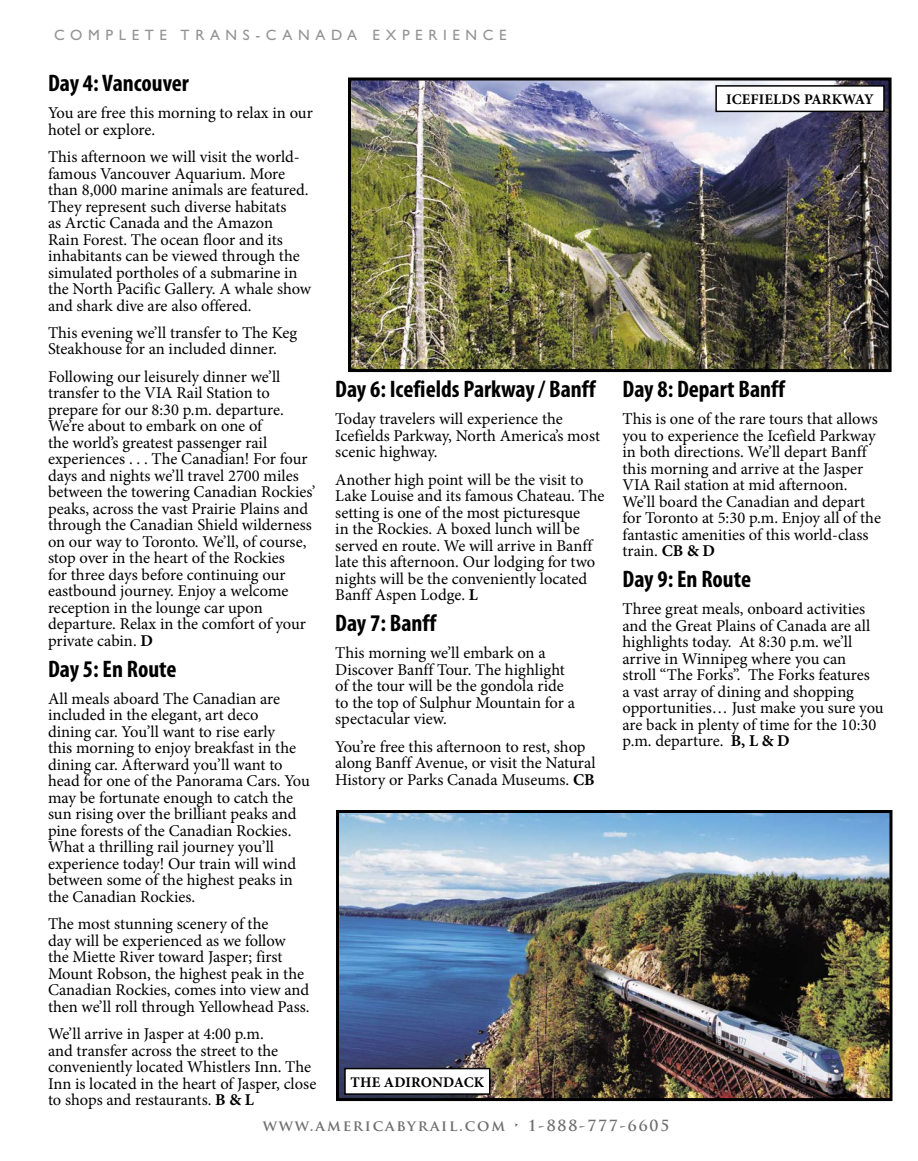
<style>
.page{position:relative;width:918px;height:1161px;background:#fff}
.page>*{position:absolute;margin:0;border:0;box-sizing:border-box;transform-origin:0 0}
.t1{font:700 condensed 24px "Myriad Pro";color:#000}
.t2{font:16.5px/16.5px "Minion Pro";color:#000}
.t3{font:700 15px "Trajan Pro";letter-spacing:.12em;color:#6f6f6f}
.t4{font:15px "Gill Sans";letter-spacing:.375em;color:#939393}
.t5{font:700 14.7px "Minion Pro";letter-spacing:.01em;color:#000}
.s1{font-weight:700}
</style>
<div class="page">
<img style="left:352px;top:82px;width:536px;height:286px">
<div style="left:348px;top:78px;width:544px;height:294px;border:3px solid #000"></div>
<div style="left:716px;top:86px;width:168px;height:25px;background:#fff"></div>
<div style="left:715px;top:85px;width:170px;height:27px;border:2px solid #000"></div>
<img style="left:340px;top:814px;width:548px;height:283px">
<div style="left:336px;top:810px;width:556px;height:291px;border:3px solid #000"></div>
<div style="left:345px;top:1069px;width:145px;height:25px;background:#fff"></div>
<div style="left:344px;top:1068px;width:146px;height:27px;border:2px solid #000"></div>
<p class="t4" style="left:54px;top:26px;width:454px">COMPLETE TRANS-CANADA EXPERIENCE</p>
<h1 class="t1" style="left:48px;top:68px;width:143px">Day 4: Vancouver</h1>
<p class="t2" style="left:48px;top:105px;width:266px">You are free this morning to relax in our hotel or explore.</p>
<p class="t2" style="left:48px;top:149px;width:265px">This afternoon we will visit the world&shy;famous Vancouver Aquarium. More than 8,000 marine animals are featured.<br>They represent such diverse habitats<br>as Arctic Canada and the Amazon<br>Rain Forest. The ocean floor and its inhabitants can be viewed through the simulated portholes of a submarine in the North Pacific Gallery. A whale show and shark dive are also offered.</p>
<p class="t2" style="left:48px;top:324px;width:251px">This evening we’ll transfer to The Keg<br>Steakhouse for an included dinner.</p>
<p class="t2" style="left:48px;top:368px;width:269px">Following our leisurely dinner we’ll transfer to the VIA Rail Station to prepare for our 8:30 p.m. departure.<br>We’re about to embark on one of<br>the world’s greatest passenger rail experiences . . . The Canadian! For four days and nights we’ll travel 2700 miles between the towering Canadian Rockies’ peaks, across the vast Prairie Plains and through the Canadian Shield wilderness on our way to Toronto. We’ll, of course, stop over in the heart of the Rockies<br>for three days before continuing our eastbound journey. Enjoy a welcome reception in the lounge car upon departure. Relax in the comfort of your private cabin. <span class="s1">D</span></p>
<h1 class="t1" style="left:48px;top:654px;width:130px">Day 5: En Route</h1>
<p class="t2" style="left:48px;top:691px;width:263px">All meals aboard The Canadian are included in the elegant, art deco<br>dining car. You’ll want to rise early<br>this morning to enjoy breakfast in the dining car. Afterward you’ll want to head for one of the Panorama Cars. You may be fortunate enough to catch the sun rising over the brilliant peaks and pine forests of the Canadian Rockies.<br>What a thrilling rail journey you’ll experience today! Our train will wind between some of the highest peaks in the Canadian Rockies.</p>
<p class="t2" style="left:48px;top:916px;width:263px">The most stunning scenery of the<br>day will be experienced as we follow the Miette River toward Jasper; first Mount Robson, the highest peak in the Canadian Rockies, comes into view and then we’ll roll through Yellowhead Pass.</p>
<p class="t2" style="left:48px;top:1026px;width:270px">We’ll arrive in Jasper at 4:00 p.m.<br>and transfer across the street to the conveniently located Whistlers Inn. The Inn is located in the heart of Jasper, close to shops and restaurants. <span class="s1">B &amp; L</span></p>
<h1 class="t1" style="left:335px;top:374px;width:262px">Day 6: Icefields Parkway / Banff</h1>
<p class="t2" style="left:335px;top:411px;width:266px">Today travelers will experience the<br>Icefields Parkway, North America’s most scenic highway.</p>
<p class="t2" style="left:335px;top:471px;width:271px">Another high point will be the visit to Lake Louise and its famous Chateau. The setting is one of the most picturesque<br>in the Rockies. A boxed lunch will be served en route. We will arrive in Banff late this afternoon. Our lodging for two nights will be the conveniently located Banff Aspen Lodge. <span class="s1">L</span></p>
<h1 class="t1" style="left:335px;top:608px;width:103px">Day 7: Banff</h1>
<p class="t2" style="left:335px;top:645px;width:241px">This morning we’ll embark on a<br>Discover Banff Tour. The highlight of the tour will be the gondola ride to the top of Sulphur Mountain for a spectacular view.</p>
<p class="t2" style="left:335px;top:738px;width:262px">You’re free this afternoon to rest, shop along Banff Avenue, or visit the Natural<br>History or Parks Canada Museums. <span class="s1">CB</span></p>
<p class="t5" style="left:350px;top:1072px;width:135px">THE ADIRONDACK</p>
<p class="t5" style="left:726px;top:89px;width:149px">ICEFIELDS PARKWAY</p>
<h1 class="t1" style="left:622px;top:374px;width:164px">Day 8: Depart Banff</h1>
<p class="t2" style="left:622px;top:411px;width:260px">This is one of the rare tours that allows you to experience the Icefield Parkway in both directions. We’ll depart Banff this morning and arrive at the Jasper VIA Rail station at mid afternoon.<br>We’ll board the Canadian and depart for Toronto at 5:30 p.m. Enjoy all of the fantastic amenities of this world-class train. <span class="s1">CB &amp; D</span></p>
<h1 class="t1" style="left:622px;top:564px;width:130px">Day 9: En Route</h1>
<p class="t2" style="left:622px;top:601px;width:263px">Three great meals, onboard activities and the Great Plains of Canada are all highlights today. At 8:30 p.m. we’ll arrive in Winnipeg where you can stroll “The Forks”. The Forks features<br>a vast array of dining and shopping opportunities… Just make you sure you are back in plenty of time for the 10:30 p.m. departure. <span class="s1">B, L &amp; D</span></p>
<p class="t3" style="left:263px;top:1116px;width:408px">WWW.AMERICABYRAIL.COM • 1-888-777-6605</p>
</div>
